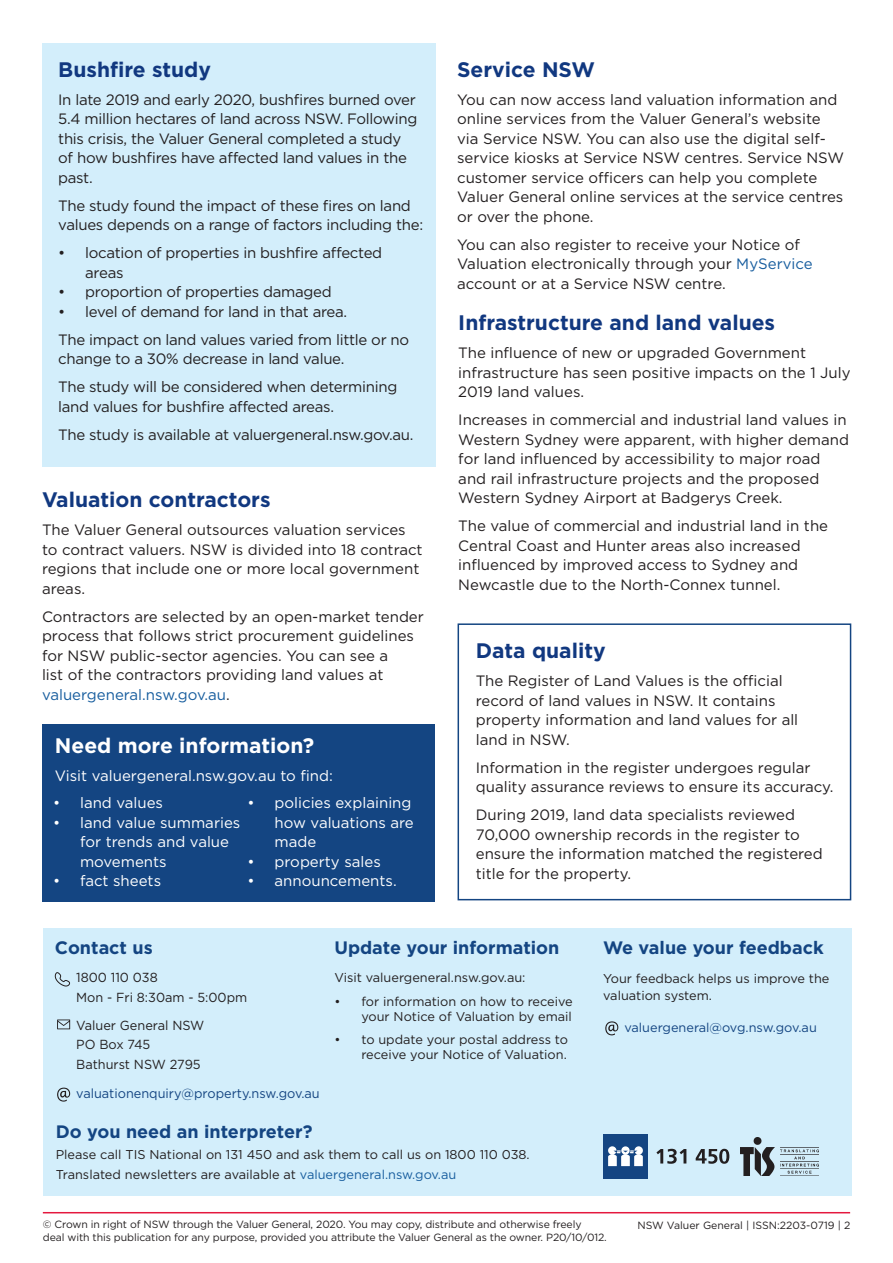
<style>
.page{position:relative;width:893px;height:1263px;background:#fff}
.page>*{position:absolute;margin:0;border:0;box-sizing:border-box;transform-origin:0 0}
.t1{font:700 21px "Gotham";color:#113880}
.t2{font:700 21px "Gotham";color:#fff}
.t3{font:700 18px "Gotham";color:#144582}
.t4{font:15px/19.5px "Gotham";color:#231f20}
.t5{font:15px/19.5px "Gotham";letter-spacing:-.02em;color:#231f20}
.t6{font:15px "Gotham";color:#fff}
.t7{font:13.2px "Gotham";color:#231f20}
.t8{font:13.2px "Gotham";color:#144582}
.t9{font:12.75px/15px "Gotham";color:#231f20}
.t10{font:12.75px "Gotham";color:#144582}
.t11{font:10.5px "Gotham";letter-spacing:-.01em;color:#231f20}
.s1{color:#175d9e}
</style>
<div class="page">
<div style="left:43px;top:724px;width:392px;height:178px;background:#144582"></div>
<div style="left:43px;top:43px;width:393px;height:424px;background:#d3eefb"></div>
<div style="left:43px;top:928px;width:808px;height:267px;background:#d3eefb"></div>
<hr style="left:43px;top:1212px;width:807px;height:1px;background:#e4183e">
<div style="left:458px;top:623px;width:393px;height:277px;border:2px solid #144582"></div>
<svg style="left:55px;top:972px;width:15px;height:15px"></svg>
<svg style="left:57px;top:1019px;width:13px;height:10px"></svg>
<svg style="left:57px;top:1087px;width:13px;height:14px"></svg>
<svg style="left:605px;top:1021px;width:13px;height:14px"></svg>
<img style="left:741px;top:1137px;width:78px;height:38px">
<div style="left:603px;top:1134px;width:45px;height:44px;background:#144582"></div>
<svg style="left:608px;top:1146px;width:35px;height:20px"></svg>
<svg style="left:656px;top:1149px;width:30px;height:15px"></svg>
<svg style="left:696px;top:1149px;width:33px;height:15px"></svg>
<h3 class="t1" style="left:58px;top:55px;width:154px">Bushfre study</h3>
<p class="t5" style="left:58px;top:89px;width:359px">In late 2019 and early 2020, bushfres burned over</p>
<p class="t5" style="left:58px;top:109px;width:361px">5.4 million hectares of land across NSW. Following this crisis, the Valuer General completed a study of how bushfres have afected land values in the past.</p>
<p class="t5" style="left:58px;top:195px;width:366px">The study found the impact of these fres on land values depends on a range of factors including the:</p>
<p class="t5" style="left:85px;top:243px;width:298px;text-indent:-27px">• location of properties in bushfre afected areas</p>
<p class="t5" style="left:58px;top:282px;width:275px">• proportion of properties damaged</p>
<p class="t5" style="left:58px;top:301px;width:290px">• level of demand for land in that area.</p>
<p class="t5" style="left:58px;top:329px;width:352px">The impact on land values varied from little or no change to a 30% decrease in land value.</p>
<p class="t5" style="left:58px;top:377px;width:341px">The study will be considered when determining land values for bushfre afected areas.</p>
<p class="t5" style="left:58px;top:424px;width:357px">The study is available at valuergeneral.nsw.gov.au.</p>
<h3 class="t1" style="left:42px;top:486px;width:230px">Valuation contractors</h3>
<p class="t4" style="left:42px;top:520px;width:382px">The Valuer General outsources valuation services to contract valuers. NSW is divided into 18 contract regions that include one or more local government areas.</p>
<p class="t4" style="left:42px;top:606px;width:383px">Contractors are selected by an open-market tender process that follows strict procurement guidelines for NSW public-sector agencies. You can see a<br>list of the contractors providing land values at <span class="s1">valuergeneral.nsw.gov.au</span>.</p>
<h3 class="t2" style="left:55px;top:732px;width:261px">Need more information?</h3>
<p class="t6" style="left:55px;top:766px;width:279px">Visit valuergeneral.nsw.gov.au to fnd:</p>
<p class="t6" style="left:53px;top:793px;width:111px">• land values</p>
<p class="t6" style="left:248px;top:793px;width:165px">• policies explaining</p>
<p class="t6" style="left:53px;top:813px;width:189px">• land value summaries</p>
<p class="t6" style="left:275px;top:813px;width:141px">how valuations are</p>
<p class="t6" style="left:80px;top:832px;width:151px">for trends and value</p>
<p class="t6" style="left:275px;top:832px;width:43px">made</p>
<p class="t6" style="left:80px;top:852px;width:88px">movements</p>
<p class="t6" style="left:248px;top:852px;width:135px">• property sales</p>
<p class="t6" style="left:53px;top:871px;width:110px">• fact sheets</p>
<p class="t6" style="left:248px;top:871px;width:151px">• announcements.</p>
<h3 class="t1" style="left:457px;top:55px;width:139px">Service NSW</h3>
<p class="t4" style="left:457px;top:89px;width:388px">You can now access land valuation information and online services from the Valuer General’s website via Service NSW. You can also use the digital self&shy;service kiosks at Service NSW centres. Service NSW customer service ofcers can help you complete Valuer General online services at the service centres or over the phone.</p>
<p class="t4" style="left:457px;top:234px;width:357px">You can also register to receive your Notice of<br>Valuation electronically through your <span class="s1">MyService </span>account or at a Service NSW centre.</p>
<h3 class="t1" style="left:458px;top:309px;width:318px">Infrastructure and land values</h3>
<p class="t4" style="left:458px;top:343px;width:394px">The infuence of new or upgraded Government infrastructure has seen positive impacts on the 1 July<br>2019 land values.</p>
<p class="t4" style="left:458px;top:410px;width:392px">Increases in commercial and industrial land values in Western Sydney were apparent, with higher demand for land infuenced by accessibility to major road and rail infrastructure projects and the proposed Western Sydney Airport at Badgerys Creek.</p>
<p class="t4" style="left:458px;top:516px;width:371px">The value of commercial and industrial land in the Central Coast and Hunter areas also increased infuenced by improved access to Sydney and Newcastle due to the North-Connex tunnel.</p>
<h3 class="t1" style="left:476px;top:637px;width:131px">Data quality</h3>
<p class="t4" style="left:476px;top:671px;width:324px">The Register of Land Values is the ofcial record of land values in NSW. It contains property information and land values for all land in NSW.</p>
<p class="t4" style="left:476px;top:757px;width:359px">Information in the register undergoes regular quality assurance reviews to ensure its accuracy.</p>
<p class="t4" style="left:476px;top:805px;width:348px">During 2019, land data specialists reviewed 70,000 ownership records in the register to ensure the information matched the registered title for the property.</p>
<h4 class="t3" style="left:55px;top:935px;width:99px">Contact us</h4>
<h4 class="t3" style="left:334px;top:936px;width:227px">Update your information</h4>
<p class="t7" style="left:76px;top:969px;width:83px">1800 110 038</p>
<p class="t9" style="left:334px;top:970px;width:193px">Visit valuergeneral.nsw.gov.au:</p>
<p class="t7" style="left:76px;top:988px;width:173px">Mon - Fri 8:30am - 5:00pm</p>
<p class="t9" style="left:334px;top:993px;width:240px;text-align:right">• for information on how to receive your Notice of Valuation by email</p>
<p class="t7" style="left:76px;top:1016px;width:130px">Valuer General NSW</p>
<p class="t9" style="left:334px;top:1032px;width:235px">• to update your postal address to</p>
<p class="t7" style="left:76px;top:1036px;width:76px">PO Box 745</p>
<p class="t9" style="left:361px;top:1047px;width:207px">receive your Notice of Valuation.</p>
<p class="t7" style="left:76px;top:1055px;width:126px">Bathurst NSW 2795</p>
<p class="t8" style="left:76px;top:1085px;width:245px">valuationenquiry@property.nsw.gov.au</p>
<h4 class="t3" style="left:56px;top:1120px;width:258px">Do you need an interpreter?</h4>
<p class="t9" style="left:56px;top:1144px;width:475px;line-height:19.5px">Please call TIS National on 131 450 and ask them to call us on 1800 110 038.<br>Translated newsletters are available at <span class="s1">valuergeneral.nsw.gov.au</span></p>
<h4 class="t3" style="left:603px;top:936px;width:222px">We value your feedback</h4>
<p class="t9" style="left:603px;top:970px;width:228px;line-height:16.5px">Your feedback helps us improve the valuation system.</p>
<p class="t10" style="left:624px;top:1019px;width:194px">valuergeneral@ovg.nsw.gov.au</p>
<p class="t11" style="left:43px;top:1217px;width:540px">© Crown in right of NSW through the Valuer General, 2020. You may copy, distribute and otherwise freely</p>
<p class="t11" style="left:637px;top:1218px;width:214px">NSW Valuer General | ISSN:2203-0719 | 2</p>
<p class="t11" style="left:43px;top:1231px;width:565px">deal with this publication for any purpose, provided you attribute the Valuer General as the owner. P20/10/012.</p>
</div>
